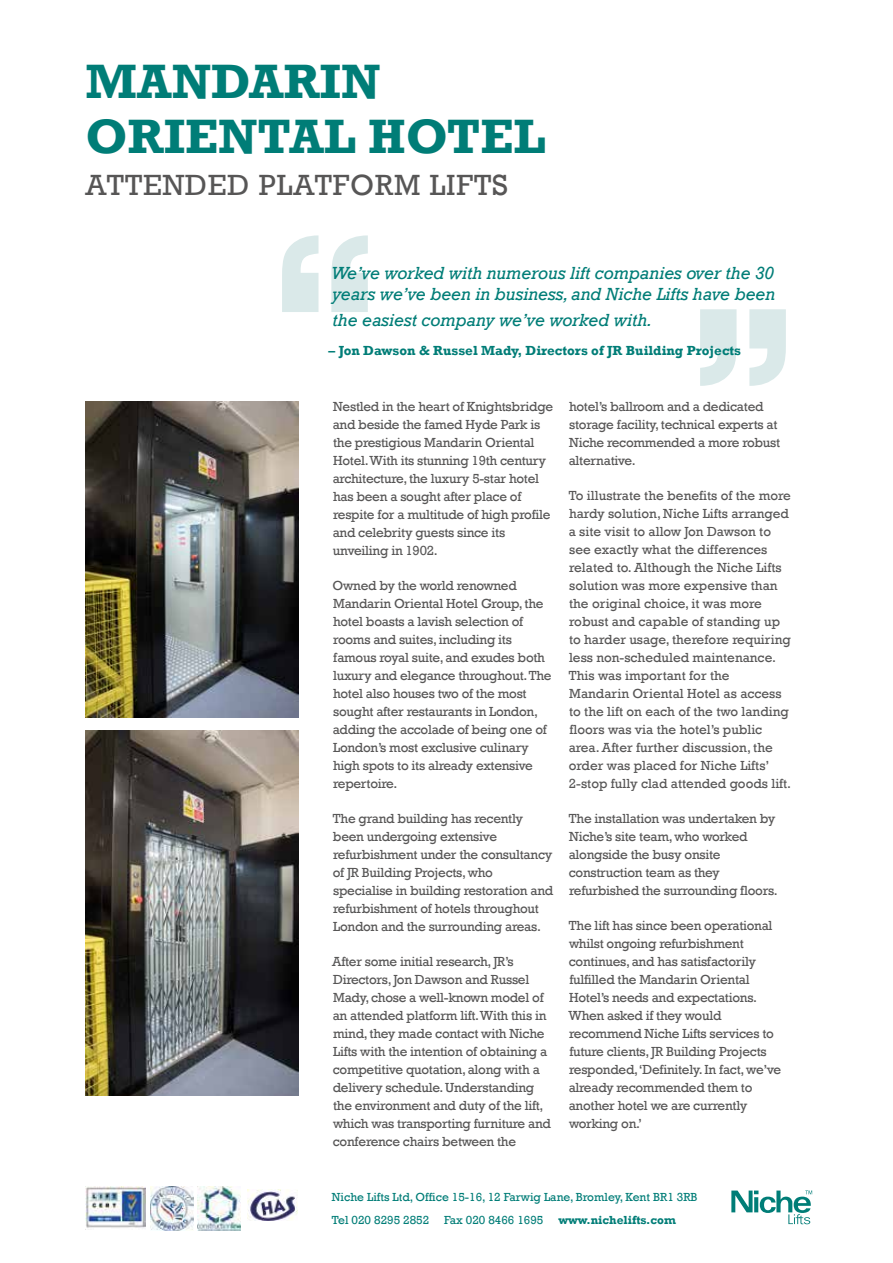
<style>
.page{position:relative;width:893px;height:1263px;background:#fff}
.page>*{position:absolute;margin:0;border:0;box-sizing:border-box;transform-origin:0 0}
.t1{font:700 49.5px/55.5px "Rockwell";color:#007d77}
.t2{font:30px "Rockwell";letter-spacing:.03em;color:#575656}
.t3{font:italic 18px/21px "Rockwell";color:#007d77}
.t4{font:13.5px/18px "Rockwell";letter-spacing:-.02em;color:#575656}
.t5{font:13.5px/18px "Rockwell";color:#575656}
.t6{font:700 13.5px "Rockwell";color:#007d77}
.t7{font:12px/23px "Rockwell";color:#007d77}
.t8{font:700 12px "Rockwell";color:#007d77}
.s1{font-weight:400}
</style>
<div class="page">
<svg style="left:731px;top:1190px;width:81px;height:34px"></svg>
<img style="left:150px;top:1186px;width:43px;height:44px">
<img style="left:198px;top:1186px;width:43px;height:45px">
<img style="left:85px;top:1186px;width:61px;height:42px">
<img style="left:247px;top:1190px;width:51px;height:31px">
<img style="left:86px;top:731px;width:212px;height:364px">
<img style="left:86px;top:402px;width:212px;height:316px">
<svg style="left:282px;top:235px;width:86px;height:77px"></svg>
<svg style="left:700px;top:309px;width:86px;height:77px"></svg>
<h1 class="t1" style="left:86px;top:54px;width:461px">MANDARIN<br>ORIENTAL HOTEL</h1>
<h2 class="t2" style="left:86px;top:167px;width:424px">ATTENDED PLATFORM LIFTS</h2>
<h3 class="t3" style="left:331px;top:263px;width:445px">We’ve worked with numerous lift companies over the 30 years we’ve been in business, and Niche Lifts have been</h3>
<h3 class="t3" style="left:333px;top:309px;width:321px">the easiest company we’ve worked with.</h3>
<p class="t6" style="left:329px;top:342px;width:414px">– Jon Dawson &amp; Russel Mady, Directors of JR Building Projects</p>
<p class="t4" style="left:333px;top:398px;width:222px">Nestled in the heart of Knightsbridge and beside the famed Hyde Park is the prestigious Mandarin Oriental Hotel. With its stunning 19th century architecture, the luxury 5-star hotel has been a sought after place of respite for a multitude of high profile and celebrity guests since its unveiling in 1902.</p>
<p class="t4" style="left:333px;top:577px;width:220px">Owned by the world renowned<br>Mandarin Oriental Hotel Group, the hotel boasts a lavish selection of rooms and suites, including its famous royal suite, and exudes both luxury and elegance throughout. The hotel also houses two of the most sought after restaurants in London, adding the accolade of being one of<br>London’s most exclusive culinary high spots to its already extensive repertoire.</p>
<p class="t4" style="left:333px;top:810px;width:222px">The grand building has recently been undergoing extensive refurbishment under the consultancy of JR Building Projects, who specialise in building restoration and refurbishment of hotels throughout London and the surrounding areas.</p>
<p class="t4" style="left:332px;top:953px;width:220px">After some initial research, JR’s Directors, Jon Dawson and Russel Mady, chose a well-known model of an attended platform lift. With this in mind, they made contact with Niche Lifts with the intention of obtaining a competitive quotation, along with a delivery schedule. Understanding the environment and duty of the lift, which was transporting furniture and conference chairs between the</p>
<p class="t4" style="left:569px;top:398px;width:213px">hotel’s ballroom and a dedicated storage facility, technical experts at<br>Niche recommended a more robust alternative.</p>
<p class="t5" style="left:569px;top:487px;width:224px">To illustrate the benefits of the more hardy solution, Niche Lifts arranged a site visit to allow Jon Dawson to see exactly what the differences related to. Although the Niche Lifts solution was more expensive than the original choice, it was more robust and capable of standing up to harder usage, therefore requiring less non-scheduled maintenance.<br>This was important for the Mandarin Oriental Hotel as access to the lift on each of the two landing floors was via the hotel’s public area. After further discussion, the order was placed for Niche Lifts’ 2-stop fully clad attended goods lift.</p>
<p class="t4" style="left:569px;top:810px;width:211px">The installation was undertaken by<br>Niche’s site team, who worked alongside the busy onsite construction team as they refurbished the surrounding floors.</p>
<p class="t4" style="left:568px;top:917px;width:214px">The lift has since been operational whilst ongoing refurbishment continues, and has satisfactorily fulfilled the Mandarin Oriental<br>Hotel’s needs and expectations.<br>When asked if they would recommend Niche Lifts services to future clients, JR Building Projects responded, ‘Definitely. In fact, we’ve already recommended them to another hotel we are currently working on.’</p>
<p class="t7" style="left:332px;top:1186px;width:367px">Niche Lifts Ltd, Office 15-16, 12 Farwig Lane, Bromley, Kent BR1 3RB<br>Tel 020 8295 2852</p>
<p class="t8" style="left:444px;top:1213px;width:233px"><span class="s1">Fax 020 8466 1695</span> www.nichelifts.com</p>
</div>
